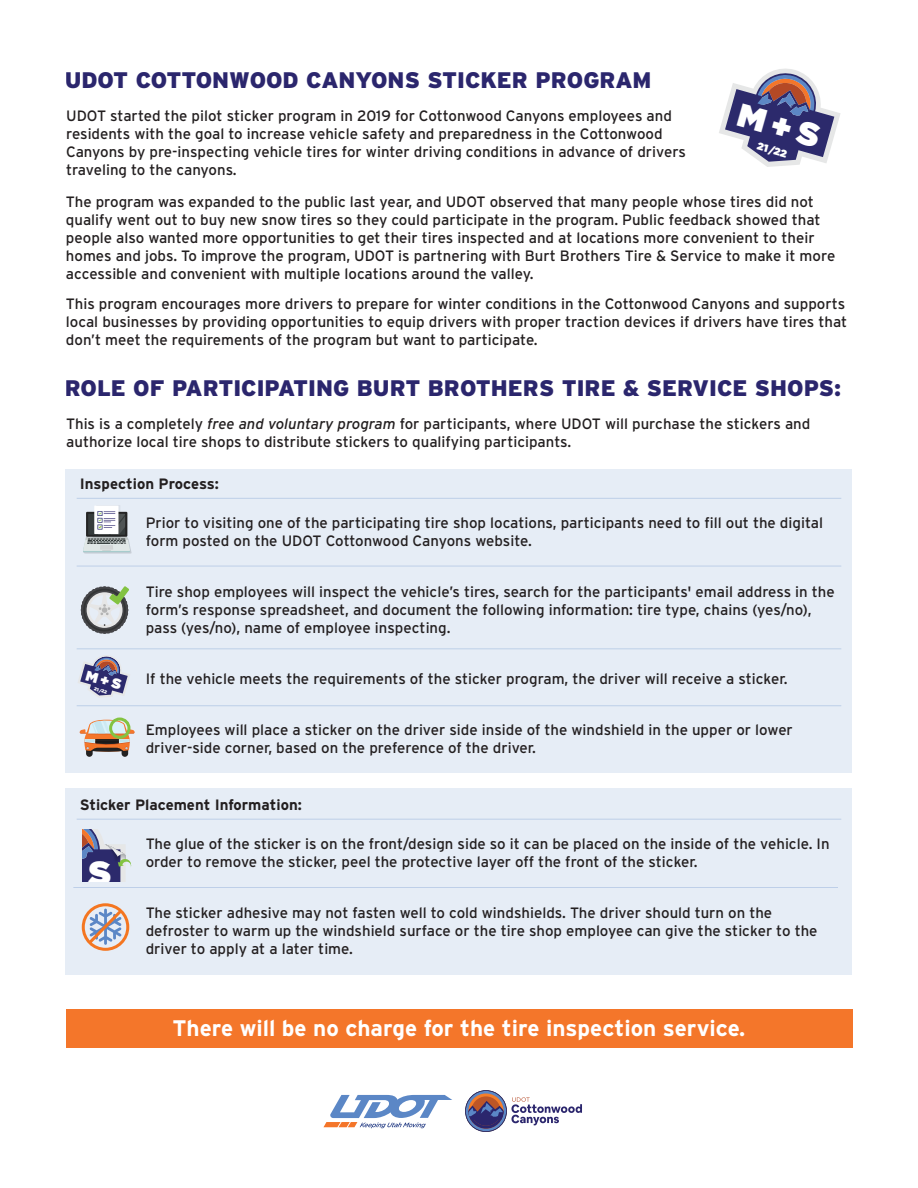
<style>
.page{position:relative;width:918px;height:1188px;background:#fff}
.page>*{position:absolute;margin:0;border:0;box-sizing:border-box;transform-origin:0 0}
.t1{font:900 22.5px "Interstate";color:#2b266d}
.t2{font:700 22.5px "Interstate";color:#fff}
.t3{font:15px/18px "Interstate";color:#231f20}
.t4{font:700 15px "Interstate";color:#231f20}
.t5{font:900 10.35px "Gotham";color:#fff}
.t6{font:900 4.5px "Gotham";color:#fff}
.s1{font-style:italic}
</style>
<div class="page">
<div style="left:65px;top:470px;width:787px;height:303px;background:#e6edf6"></div>
<div style="left:65px;top:789px;width:787px;height:186px;background:#e6edf6"></div>
<div style="left:66px;top:1009px;width:786px;height:39px;background:#f4762a"></div>
<svg style="left:465px;top:1090px;width:117px;height:42px"></svg>
<svg style="left:323px;top:1095px;width:129px;height:33px"></svg>
<svg style="left:81px;top:586px;width:48px;height:48px"></svg>
<hr style="left:77px;top:566px;width:764px;height:1px;background:#5b87c6">
<hr style="left:77px;top:648px;width:764px;height:1px;background:#5b87c6">
<hr style="left:77px;top:498px;width:764px;height:1px;background:#5b87c6">
<hr style="left:73px;top:887px;width:765px;height:1px;background:#5b87c6">
<hr style="left:77px;top:819px;width:764px;height:1px;background:#5b87c6">
<hr style="left:77px;top:705px;width:764px;height:1px;background:#5b87c6">
<svg style="left:80px;top:720px;width:55px;height:37px"></svg>
<div style="left:109px;top:718px;width:21px;height:21px;border:3px solid #83c341;border-radius:50%"></div>
<svg style="left:83px;top:505px;width:49px;height:49px"></svg>
<svg style="left:83px;top:830px;width:49px;height:52px"></svg>
<div style="left:82px;top:903px;width:47px;height:48px;border:3px solid #f47621;border-radius:50%"></div>
<svg style="left:85px;top:907px;width:40px;height:40px"></svg>
<svg style="left:78px;top:655px;width:52px;height:43px"></svg>
<svg style="left:719px;top:68px;width:122px;height:99px"></svg>
<h1 class="t1" style="left:65px;top:67px;width:588px">UDOT COTTONWOOD CANYONS STICKER PROGRAM</h1>
<p class="t3" style="left:66px;top:107px;width:621px">UDOT started the pilot sticker program in 2019 for Cottonwood Canyons employees and residents with the goal to increase vehicle safety and preparedness in the Cottonwood Canyons by pre-inspecting vehicle tires for winter driving conditions in advance of drivers traveling to the canyons.</p>
<p class="t5" style="left:760px;top:139px;width:32px;rotate:16deg">21/22</p>
<p class="t3" style="left:66px;top:193px;width:771px">The program was expanded to the public last year, and UDOT observed that many people whose tires did not qualify went out to buy new snow tires so they could participate in the program. Public feedback showed that people also wanted more opportunities to get their tires inspected and at locations more convenient to their homes and jobs. To improve the program, UDOT is partnering with Burt Brothers Tire &amp; Service to make it more accessible and convenient with multiple locations around the valley.</p>
<p class="t3" style="left:66px;top:295px;width:783px">This program encourages more drivers to prepare for winter conditions in the Cottonwood Canyons and supports local businesses by providing opportunities to equip drivers with proper traction devices if drivers have tires that don’t meet the requirements of the program but want to participate.</p>
<h1 class="t1" style="left:64px;top:375px;width:778px">ROLE OF PARTICIPATING BURT BROTHERS TIRE &amp; SERVICE SHOPS:</h1>
<p class="t3" style="left:66px;top:415px;width:746px">This is a completely <span class="s1">free and voluntary program</span> for participants, where UDOT will purchase the stickers and authorize local tire shops to distribute stickers to qualifying participants.</p>
<p class="t4" style="left:80px;top:475px;width:141px">Inspection Process:</p>
<p class="t3" style="left:146px;top:514px;width:679px">Prior to visiting one of the participating tire shop locations, participants need to fill out the digital form posted on the UDOT Cottonwood Canyons website.</p>
<p class="t3" style="left:146px;top:583px;width:691px">Tire shop employees will inspect the vehicle’s tires, search for the participants' email address in the form’s response spreadsheet, and document the following information: tire type, chains (yes/no), pass (yes/no), name of employee inspecting.</p>
<p class="t3" style="left:146px;top:670px;width:643px">If the vehicle meets the requirements of the sticker program, the driver will receive a sticker.</p>
<p class="t3" style="left:146px;top:721px;width:649px">Employees will place a sticker on the driver side inside of the windshield in the upper or lower driver-side corner, based on the preference of the driver.</p>
<p class="t6" style="left:95px;top:685px;width:15px;rotate:16deg">21/22</p>
<p class="t4" style="left:80px;top:797px;width:224px">Sticker Placement Information:</p>
<p class="t3" style="left:146px;top:835px;width:685px">The glue of the sticker is on the front/design side so it can be placed on the inside of the vehicle. In order to remove the sticker, peel the protective layer off the front of the sticker.</p>
<p class="t3" style="left:146px;top:904px;width:673px">The sticker adhesive may not fasten well to cold windshields. The driver should turn on the defroster to warm up the windshield surface or the tire shop employee can give the sticker to the driver to apply at a later time.</p>
<h1 class="t2" style="left:173px;top:1016px;width:574px">There will be no charge for the tire inspection service.</h1>
</div>
